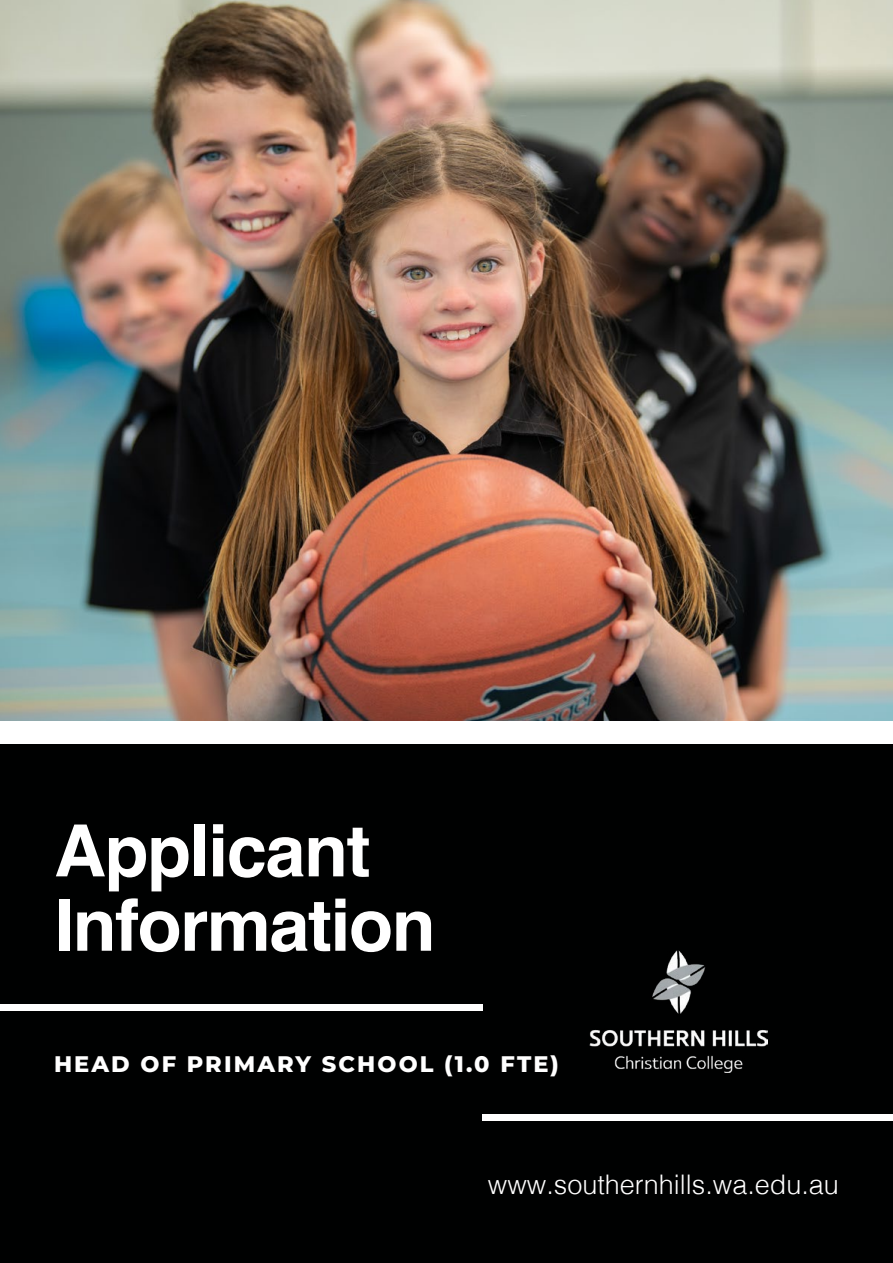
<style>
.page{position:relative;width:893px;height:1263px;background:#fff}
.page>*{position:absolute;margin:0;border:0;box-sizing:border-box;transform-origin:0 0}
.t1{font:700 72px/74.4px "Helvetica";letter-spacing:-.02em;color:#fff}
.t2{font:300 27px "Helvetica";color:#fff}
.t3{font:800 22.5px "Montserrat";letter-spacing:.095em;color:#fff}
</style>
<div class="page">
<img style="left:0;top:0;width:893px;height:721px">
<div style="left:0;top:745px;width:893px;height:518px;background:#000101"></div>
<div style="left:0;top:1004px;width:482px;height:6px;background:#fff"></div>
<div style="left:482px;top:1115px;width:411px;height:6px;background:#fff"></div>
<img style="left:589px;top:951px;width:179px;height:121px">
<h1 class="t1" style="left:54px;top:822px;width:383px">Applicant<br>Information</h1>
<p class="t3" style="left:54px;top:1048px;width:506px">HEAD OF PRIMARY SCHOOL (1.0 FTE)</p>
<p class="t2" style="left:488px;top:1161px;width:353px">www.southernhills.wa.edu.au</p>
</div>
